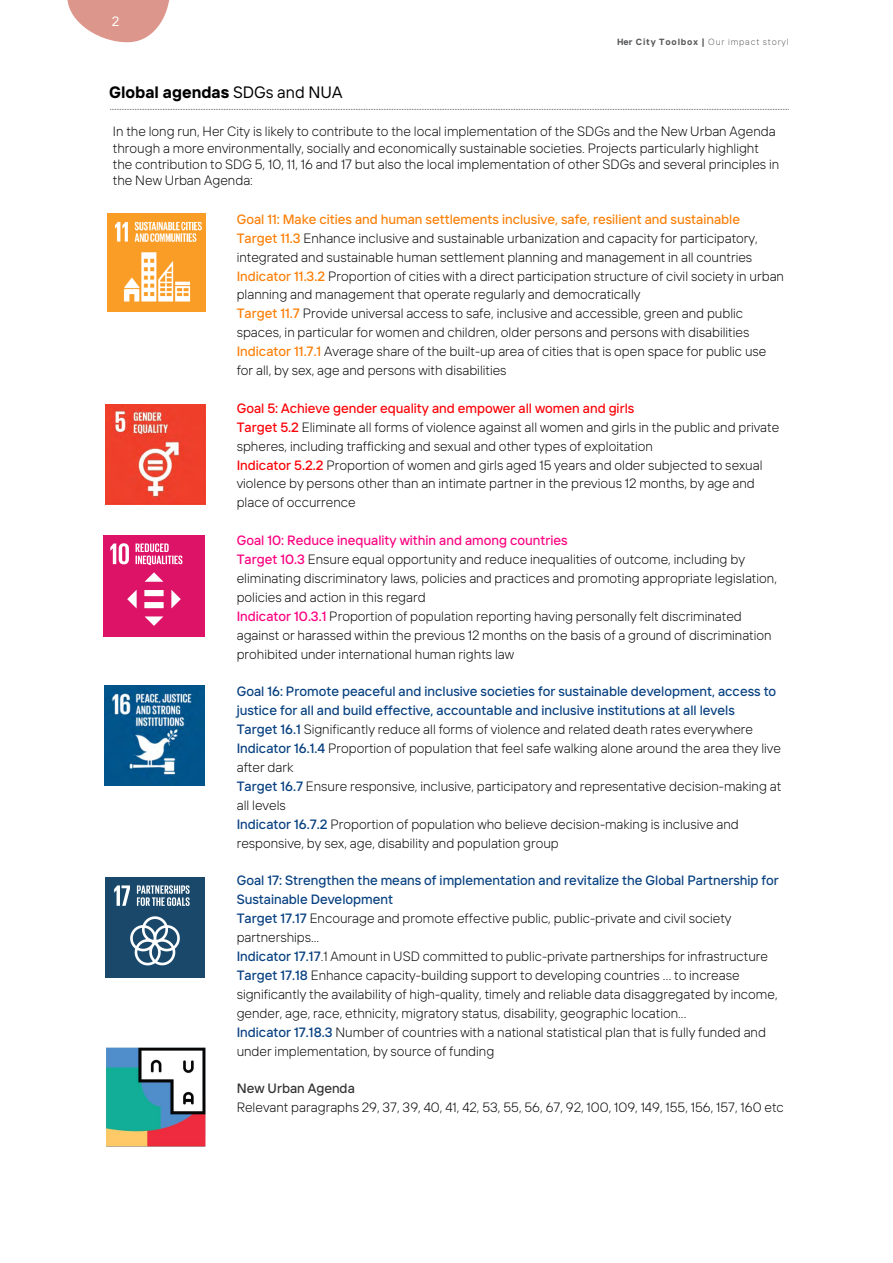
<style>
.page{position:relative;width:893px;height:1263px;background:#fff}
.page>*{position:absolute;margin:0;border:0;box-sizing:border-box;transform-origin:0 0}
.t1{font:700 16.5px "TT Interphases";color:#000}
._1__Text_light{font:300 13.5px/18.9px "TT Interphases";color:#000}
.t2{font:500 13.5px "TT Interphases";color:#333}
.t3{font:13.5px "TT Interphases";color:#fff}
.t4{font:700 9px "TT Interphases";letter-spacing:.09em;color:#58595b}
.s1{font-weight:400}
.s2{font-weight:300}
.s3{font-weight:500;color:#fc8008}
.s4{font-weight:500;color:#fb0207}
.s5{font-weight:500;color:#fb0280}
.s6{font-weight:500;color:#074080}
</style>
<div class="page">
<svg style="left:67px;top:0;width:103px;height:43px"></svg>
<img style="left:108px;top:214px;width:97px;height:97px">
<img style="left:105px;top:685px;width:100px;height:100px">
<img style="left:105px;top:404px;width:100px;height:100px">
<img style="left:105px;top:878px;width:100px;height:99px">
<img style="left:104px;top:536px;width:100px;height:100px">
<img style="left:106px;top:1047px;width:100px;height:100px">
<svg style="left:111px;top:109px;width:678px;height:1px"></svg>
<p class="t3" style="left:112px;top:13px;width:9px">2</p>
<p class="t1" style="left:109px;top:82px;width:235px">Global agendas <span class="s1">SDGs and NUA</span></p>
<p class="t4" style="left:617px;top:36px;width:173px">Her City Toolbox | <span class="s2">Our impact storyl</span></p>
<p class="_1__Text_light" style="left:113px;top:123px;width:668px;line-height:16.2px">In the long run, Her City is likely to contribute to the local implementation of the SDGs and the New Urban Agenda through a more environmentally, socially and economically sustainable societies. Projects particularly highlight the contribution to SDG 5, 10, 11, 16 and 17 but also the local implementation of other SDGs and several principles in the New Urban Agenda:</p>
<p class="_1__Text_light" style="left:237px;top:209px;width:549px"><span class="s3">Goal 11: Make cities and human settlements inclusive, safe, resilient and sustainable Target 11.3</span> Enhance inclusive and sustainable urbanization and capacity for participatory, integrated and sustainable human settlement planning and management in all countries <span class="s3">Indicator 11.3.2</span> Proportion of cities with a direct participation structure of civil society in urban planning and management that operate regularly and democratically<br><span class="s3">Target 11.7</span> Provide universal access to safe, inclusive and accessible, green and public spaces, in particular for women and children, older persons and persons with disabilities <span class="s3">Indicator 11.7.1</span> Average share of the built-up area of cities that is open space for public use for all, by sex, age and persons with disabilities</p>
<p class="_1__Text_light" style="left:237px;top:398px;width:544px"><span class="s4">Goal 5: Achieve gender equality and empower all women and girls<br>Target 5.2</span> Eliminate all forms of violence against all women and girls in the public and private spheres, including trafficking and sexual and other types of exploitation<br><span class="s4">Indicator 5.2.2</span> Proportion of women and girls aged 15 years and older subjected to sexual violence by persons other than an intimate partner in the previous 12 months, by age and place of occurrence</p>
<p class="_1__Text_light" style="left:237px;top:531px;width:542px"><span class="s5">Goal 10: Reduce inequality within and among countries<br>Target 10.3</span> Ensure equal opportunity and reduce inequalities of outcome, including by eliminating discriminatory laws, policies and practices and promoting appropriate legislation, policies and action in this regard<br><span class="s5">Indicator 10.3.1</span> Proportion of population reporting having personally felt discriminated against or harassed within the previous 12 months on the basis of a ground of discrimination prohibited under international human rights law</p>
<p class="_1__Text_light" style="left:237px;top:682px;width:546px"><span class="s6">Goal 16: Promote peaceful and inclusive societies for sustainable development, access to justice for all and build effective, accountable and inclusive institutions at all levels<br>Target 16.1</span> Significantly reduce all forms of violence and related death rates everywhere <span class="s6">Indicator 16.1.4</span> Proportion of population that feel safe walking alone around the area they live after dark<br><span class="s6">Target 16.7</span> Ensure responsive, inclusive, participatory and representative decision-making at all levels<br><span class="s6">Indicator 16.7.2</span> Proportion of population who believe decision-making is inclusive and responsive, by sex, age, disability and population group</p>
<p class="_1__Text_light" style="left:237px;top:871px;width:544px"><span class="s6">Goal 17: Strengthen the means of implementation and revitalize the Global Partnership for Sustainable Development<br>Target 17.17</span> Encourage and promote effective public, public-private and civil society partnerships...<br><span class="s6">Indicator 17.17</span>.1 Amount in USD committed to public-private partnerships for infrastructure <span class="s6">Target 17.18</span> Enhance capacity-building support to developing countries … to increase significantly the availability of high-quality, timely and reliable data disaggregated by income, gender, age, race, ethnicity, migratory status, disability, geographic location...<br><span class="s6">Indicator 17.18.3</span> Number of countries with a national statistical plan that is fully funded and under implementation, by source of funding</p>
<p class="t2" style="left:237px;top:1080px;width:120px">New Urban Agenda</p>
<p class="_1__Text_light" style="left:237px;top:1098px;width:549px">Relevant paragraphs 29, 37, 39, 40, 41, 42, 53, 55, 56, 67, 92, 100, 109, 149, 155, 156, 157, 160 etc</p>
</div>
